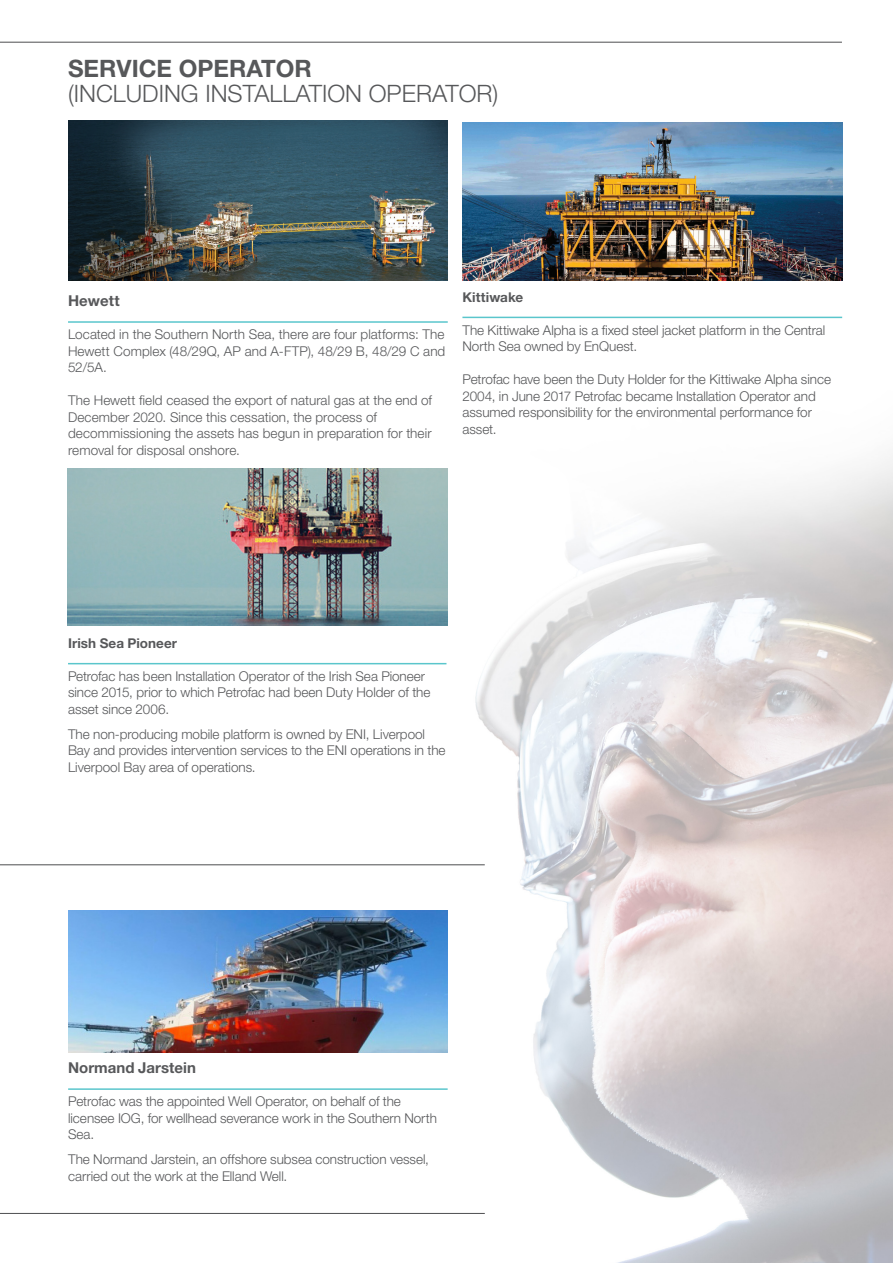
<style>
.page{position:relative;width:893px;height:1263px;background:#fff}
.page>*{position:absolute;margin:0;border:0;box-sizing:border-box;transform-origin:0 0}
.Sub_Header{font:300 24px/25.5px "Helvetica Neue LT Std";color:#57585a}
._06_Body_Copy_Heading_1_10_11{font:700 15px "Helvetica Neue LT Std";color:#57585a}
._06_Body_Copy_9_11pt_5_5pt{font:300 13.5px/16.5px "Helvetica Neue LT Std";letter-spacing:-.005em;color:#57585a}
._06_Body_Copy_Heading_1_10_11-2{font:700 13.5px "Helvetica Neue LT Std";letter-spacing:.005em;color:#57585a}
.s1{font-weight:700}
</style>
<div class="page">
<hr style="left:0;top:42px;width:842px;height:1px;background:#57585a">
<hr style="left:0;top:1213px;width:842px;height:1px;background:#57585a">
<img style="left:358px;top:274px;width:535px;height:989px">
<img style="left:68px;top:468px;width:380px;height:157px">
<img style="left:462px;top:123px;width:380px;height:157px">
<hr style="left:68px;top:321px;width:380px;height:2px;background:#5ac6cc">
<img style="left:68px;top:120px;width:380px;height:161px">
<hr style="left:68px;top:663px;width:378px;height:1px;background:#5ac6cc">
<hr style="left:462px;top:317px;width:380px;height:1px;background:#5ac6cc">
<hr style="left:0;top:864px;width:485px;height:1px;background:#57585a">
<img style="left:68px;top:911px;width:380px;height:142px">
<hr style="left:68px;top:1088px;width:380px;height:2px;background:#5ac6cc">
<p class="Sub_Header" style="left:68px;top:55px;width:432px"><span class="s1">SERVICE OPERATOR<br></span>(INCLUDING INSTALLATION OPERATOR)</p>
<p class="_06_Body_Copy_Heading_1_10_11" style="left:68px;top:292px;width:53px">Hewett</p>
<p class="_06_Body_Copy_9_11pt_5_5pt" style="left:68px;top:326px;width:379px;text-align:justify">Located in the Southern North Sea, there are four platforms: The Hewett Complex (48/29Q, AP and A-FTP), 48/29 B, 48/29 C and 52/5A.</p>
<p class="_06_Body_Copy_9_11pt_5_5pt" style="left:68px;top:392px;width:366px">The Hewett field ceased the export of natural gas at the end of December 2020. Since this cessation, the process of decommissioning the assets has begun in preparation for their removal for disposal onshore.</p>
<p class="_06_Body_Copy_Heading_1_10_11-2" style="left:462px;top:288px;width:62px">Kittiwake</p>
<p class="_06_Body_Copy_9_11pt_5_5pt" style="left:462px;top:321px;width:364px">The Kittiwake Alpha is a fixed steel jacket platform in the Central<br>North Sea owned by EnQuest.</p>
<p class="_06_Body_Copy_9_11pt_5_5pt" style="left:462px;top:371px;width:370px">Petrofac have been the Duty Holder for the Kittiwake Alpha since 2004, in June 2017 Petrofac became Installation Operator and assumed responsibility for the environmental performance for asset.</p>
<p class="_06_Body_Copy_Heading_1_10_11-2" style="left:68px;top:635px;width:111px">Irish Sea Pioneer</p>
<p class="_06_Body_Copy_9_11pt_5_5pt" style="left:68px;top:667px;width:364px">Petrofac has been Installation Operator of the Irish Sea Pioneer since 2015, prior to which Petrofac had been Duty Holder of the asset since 2006.</p>
<p class="_06_Body_Copy_9_11pt_5_5pt" style="left:68px;top:725px;width:379px">The non-producing mobile platform is owned by ENI, Liverpool<br>Bay and provides intervention services to the ENI operations in the<br>Liverpool Bay area of operations.</p>
<p class="_06_Body_Copy_Heading_1_10_11" style="left:68px;top:1059px;width:129px">Normand Jarstein</p>
<p class="_06_Body_Copy_9_11pt_5_5pt" style="left:68px;top:1093px;width:370px">Petrofac was the appointed Well Operator, on behalf of the licensee IOG, for wellhead severance work in the Southern North<br>Sea.</p>
<p class="_06_Body_Copy_9_11pt_5_5pt" style="left:68px;top:1151px;width:362px">The Normand Jarstein, an offshore subsea construction vessel, carried out the work at the Elland Well.</p>
</div>
